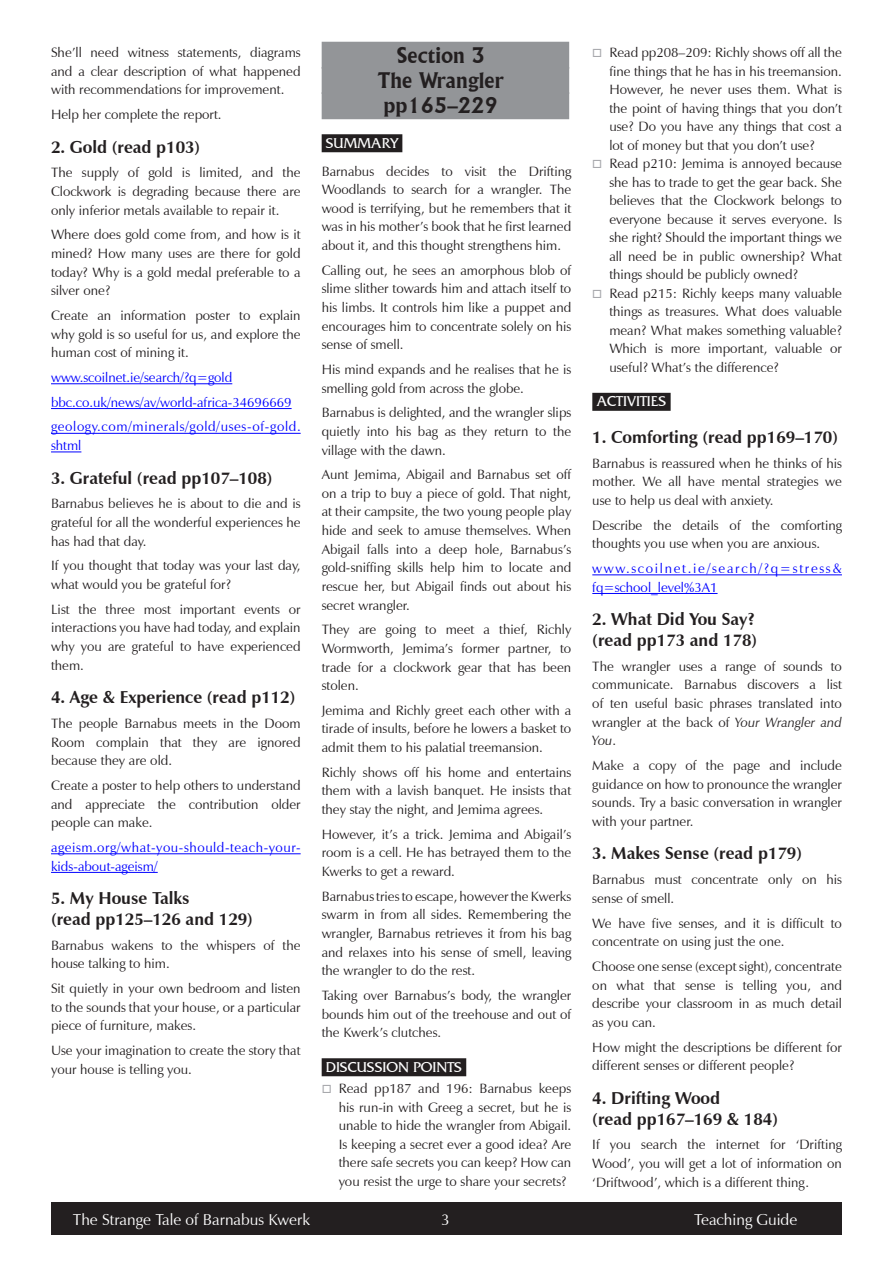
<style>
.page{position:relative;width:893px;height:1263px;background:#fff}
.page>*{position:absolute;margin:0;border:0;box-sizing:border-box;transform-origin:0 0}
.UNITS{font:700 21px/25.2px "Flareserif 821 BT";color:#231f20;text-align:center}
.activities{font:700 17.25px/20.9px "Zapf Humanist 601 BT";color:#231f20}
.t1{font:15.75px "Zapf Humanist 601 BT";color:#fff}
.SUBHEADING{font:15px "France Plain";color:#fff}
.Body_Text{font:13.5px/18.6px "Zapf Humanist 601 BT";color:#231f20;text-align:justify}
.Body_Text-2{font:13.5px "Zapf Humanist 601 BT";color:#00f}
.Body_Text-3{font:13.5px/18.6px "Zapf Humanist 601 BT";letter-spacing:.04em;color:#00f}
.Body_Text-4{font:13.5px/18.6px "Zapf Humanist 601 BT";letter-spacing:.125em;color:#00f}
.Body_Text-5{font:13.5px/18.6px "Zapf Humanist 601 BT";letter-spacing:.045em;color:#00f}
.s1{font-style:italic}
</style>
<div class="page">
<div style="left:51px;top:1202px;width:791px;height:33px;background:#231f20"></div>
<hr style="left:51px;top:383px;width:181px;height:1px;background:#00f">
<hr style="left:51px;top:408px;width:241px;height:1px;background:#00f">
<hr style="left:51px;top:433px;width:250px;height:1px;background:#00f">
<hr style="left:51px;top:452px;width:30px;height:1px;background:#00f">
<hr style="left:51px;top:853px;width:250px;height:1px;background:#00f">
<hr style="left:51px;top:872px;width:107px;height:1px;background:#00f">
<div style="left:322px;top:42px;width:247px;height:27px;background:#939598"></div>
<div style="left:322px;top:67px;width:247px;height:27px;background:#939598"></div>
<div style="left:322px;top:92px;width:247px;height:27px;background:#939598"></div>
<div style="left:322px;top:134px;width:80px;height:18px;background:#231f20"></div>
<div style="left:322px;top:1058px;width:144px;height:18px;background:#231f20"></div>
<div style="left:592px;top:393px;width:79px;height:18px;background:#231f20"></div>
<hr style="left:592px;top:574px;width:250px;height:1px;background:#00f">
<hr style="left:592px;top:593px;width:126px;height:1px;background:#00f">
<p class="Body_Text" style="left:51px;top:43px;width:251px">She’ll need witness statements, diagrams and a clear description of what happened with recommendations for improvement.</p>
<p class="Body_Text" style="left:51px;top:105px;width:172px">Help her complete the report.</p>
<p class="activities" style="left:51px;top:136px;width:151px">2. Gold (read p103)</p>
<p class="Body_Text" style="left:51px;top:163px;width:251px">The supply of gold is limited, and the Clockwork is degrading because there are only inferior metals available to repair it.</p>
<p class="Body_Text" style="left:51px;top:225px;width:251px">Where does gold come from, and how is it mined? How many uses are there for gold today? Why is a gold medal preferable to a silver one?</p>
<p class="Body_Text" style="left:51px;top:306px;width:251px">Create an information poster to explain why gold is so useful for us, and explore the human cost of mining it.</p>
<p class="Body_Text-2" style="left:51px;top:369px;width:183px">www.scoilnet.ie/search/?q=gold</p>
<p class="Body_Text-2" style="left:51px;top:394px;width:242px">bbc.co.uk/news/av/world-africa-34696669</p>
<p class="Body_Text-5" style="left:51px;top:417px;width:251px">geology.com/minerals/gold/uses-of-gold. shtml</p>
<p class="activities" style="left:51px;top:467px;width:223px">3. Grateful (read pp107–108)</p>
<p class="Body_Text" style="left:51px;top:494px;width:251px">Barnabus believes he is about to die and is grateful for all the wonderful experiences he has had that day.</p>
<p class="Body_Text" style="left:51px;top:556px;width:251px">If you thought that today was your last day, what would you be grateful for?</p>
<p class="Body_Text" style="left:51px;top:600px;width:251px">List the three most important events or interactions you have had today, and explain why you are grateful to have experienced them.</p>
<p class="activities" style="left:51px;top:687px;width:246px">4. Age &amp; Experience (read p112)</p>
<p class="Body_Text" style="left:51px;top:714px;width:251px">The people Barnabus meets in the Doom Room complain that they are ignored because they are old.</p>
<p class="Body_Text" style="left:51px;top:776px;width:251px">Create a poster to help others to understand and appreciate the contribution older people can make.</p>
<p class="Body_Text-3" style="left:51px;top:838px;width:251px">ageism.org/what-you-should-teach-your&shy;kids-about-ageism/</p>
<p class="activities" style="left:51px;top:888px;width:203px">5. My House Talks<br>(read pp125–126 and 129)</p>
<p class="Body_Text" style="left:51px;top:936px;width:251px">Barnabus wakens to the whispers of the house talking to him.</p>
<p class="Body_Text" style="left:51px;top:979px;width:251px">Sit quietly in your own bedroom and listen to the sounds that your house, or a particular piece of furniture, makes.</p>
<p class="Body_Text" style="left:51px;top:1041px;width:251px">Use your imagination to create the story that your house is telling you.</p>
<p class="UNITS" style="left:378px;top:42px;width:127px">Section 3<br>The Wrangler pp165–229</p>
<p class="SUBHEADING" style="left:326px;top:135px;width:74px">SUMMARY</p>
<p class="Body_Text" style="left:322px;top:162px;width:251px">Barnabus decides to visit the Drifting Woodlands to search for a wrangler. The wood is terrifying, but he remembers that it was in his mother’s book that he first learned about it, and this thought strengthens him.</p>
<p class="Body_Text" style="left:322px;top:261px;width:251px">Calling out, he sees an amorphous blob of slime slither towards him and attach itself to his limbs. It controls him like a puppet and encourages him to concentrate solely on his sense of smell.</p>
<p class="Body_Text" style="left:322px;top:360px;width:251px">His mind expands and he realises that he is smelling gold from across the globe.</p>
<p class="Body_Text" style="left:322px;top:403px;width:251px">Barnabus is delighted, and the wrangler slips quietly into his bag as they return to the village with the dawn.</p>
<p class="Body_Text" style="left:322px;top:465px;width:251px">Aunt Jemima, Abigail and Barnabus set off on a trip to buy a piece of gold. That night, at their campsite, the two young people play hide and seek to amuse themselves. When Abigail falls into a deep hole, Barnabus’s gold-sniffing skills help him to locate and rescue her, but Abigail finds out about his secret wrangler.</p>
<p class="Body_Text" style="left:322px;top:620px;width:251px">They are going to meet a thief, Richly Wormworth, Jemima’s former partner, to trade for a clockwork gear that has been stolen.</p>
<p class="Body_Text" style="left:322px;top:701px;width:251px">Jemima and Richly greet each other with a tirade of insults, before he lowers a basket to admit them to his palatial treemansion.</p>
<p class="Body_Text" style="left:322px;top:763px;width:251px">Richly shows off his home and entertains them with a lavish banquet. He insists that they stay the night, and Jemima agrees.</p>
<p class="Body_Text" style="left:322px;top:825px;width:251px">However, it’s a trick. Jemima and Abigail’s room is a cell. He has betrayed them to the Kwerks to get a reward.</p>
<p class="Body_Text" style="left:322px;top:887px;width:251px">Barnabus tries to escape, however the Kwerks swarm in from all sides. Remembering the wrangler, Barnabus retrieves it from his bag and relaxes into his sense of smell, leaving the wrangler to do the rest.</p>
<p class="Body_Text" style="left:322px;top:986px;width:251px">Taking over Barnabus’s body, the wrangler bounds him out of the treehouse and out of the Kwerk’s clutches.</p>
<p class="SUBHEADING" style="left:326px;top:1058px;width:138px">DISCUSSION POINTS</p>
<p class="Body_Text" style="left:339px;top:1079px;width:234px">Read pp187 and 196: Barnabus keeps his run-in with Greeg a secret, but he is unable to hide the wrangler from Abigail.<br>Is keeping a secret ever a good idea? Are there safe secrets you can keep? How can you resist the urge to share your secrets?</p>
<p class="Body_Text" style="left:609px;top:43px;width:234px">Read pp208–209: Richly shows off all the fine things that he has in his treemansion.<br>However, he never uses them. What is the point of having things that you don’t use? Do you have any things that cost a lot of money but that you don’t use?</p>
<p class="Body_Text" style="left:609px;top:154px;width:234px">Read p210: Jemima is annoyed because she has to trade to get the gear back. She believes that the Clockwork belongs to everyone because it serves everyone. Is she right? Should the important things we all need be in public ownership? What things should be publicly owned?</p>
<p class="Body_Text" style="left:609px;top:284px;width:234px">Read p215: Richly keeps many valuable things as treasures. What does valuable mean? What makes something valuable?<br>Which is more important, valuable or useful? What’s the difference?</p>
<p class="SUBHEADING" style="left:596px;top:393px;width:71px">ACTIVITIES</p>
<p class="activities" style="left:592px;top:426px;width:247px">1. Comforting (read pp169–170)</p>
<p class="Body_Text" style="left:592px;top:454px;width:251px">Barnabus is reassured when he thinks of his mother. We all have mental strategies we use to help us deal with anxiety.</p>
<p class="Body_Text" style="left:592px;top:516px;width:251px">Describe the details of the comforting thoughts you use when you are anxious.</p>
<p class="Body_Text-4" style="left:592px;top:559px;width:251px">www.scoilnet.ie/search/?q=stress&amp; fq=school_level%3A1</p>
<p class="activities" style="left:592px;top:609px;width:166px">2. What Did You Say? (read pp173 and 178)</p>
<p class="Body_Text" style="left:592px;top:657px;width:251px">The wrangler uses a range of sounds to communicate. Barnabus discovers a list of ten useful basic phrases translated into wrangler at the back of <span class="s1">Your Wrangler and You</span>.</p>
<p class="Body_Text" style="left:592px;top:756px;width:251px">Make a copy of the page and include guidance on how to pronounce the wrangler sounds. Try a basic conversation in wrangler with your partner.</p>
<p class="activities" style="left:592px;top:843px;width:211px">3. Makes Sense (read p179)</p>
<p class="Body_Text" style="left:592px;top:870px;width:251px">Barnabus must concentrate only on his sense of smell.</p>
<p class="Body_Text" style="left:592px;top:914px;width:251px">We have five senses, and it is difficult to concentrate on using just the one.</p>
<p class="Body_Text" style="left:592px;top:957px;width:251px">Choose one sense (except sight), concentrate on what that sense is telling you, and describe your classroom in as much detail as you can.</p>
<p class="Body_Text" style="left:592px;top:1038px;width:251px">How might the descriptions be different for different senses or different people?</p>
<p class="activities" style="left:592px;top:1087px;width:187px">4. Drifting Wood<br>(read pp167–169 &amp; 184)</p>
<p class="Body_Text" style="left:592px;top:1135px;width:251px">If you search the internet for ‘Drifting Wood’, you will get a lot of information on ‘Driftwood’, which is a different thing.</p>
<p class="t1" style="left:73px;top:1210px;width:239px">The Strange Tale of Barnabus Kwerk</p>
<p class="t1" style="left:441px;top:1210px;width:10px">3</p>
<p class="t1" style="left:694px;top:1210px;width:105px">Teaching Guide</p>
</div>
